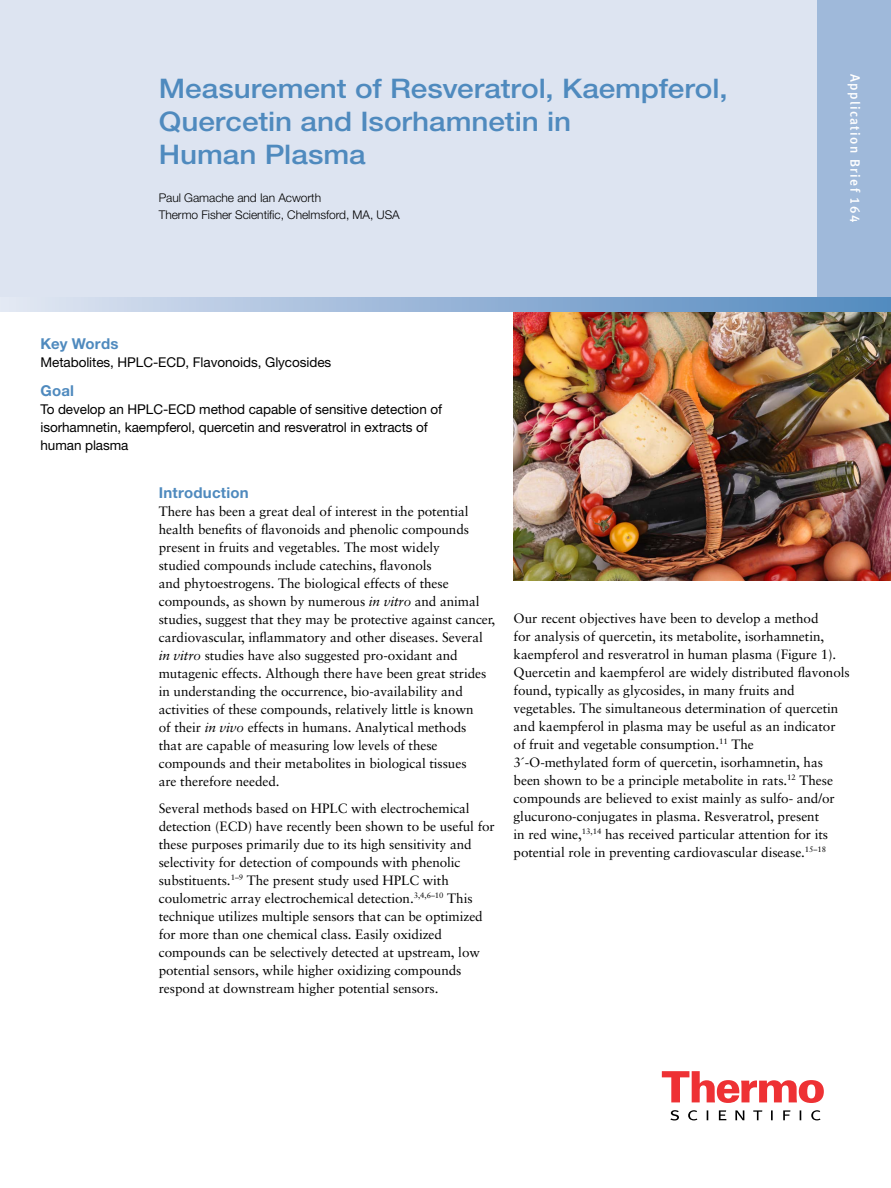
<style>
.page{position:relative;width:891px;height:1188px;background:#fff}
.page>*{position:absolute;margin:0;border:0;box-sizing:border-box;transform-origin:0 0}
.t1{font:500 27px/33px "Helvetica Neue";color:#4f8abe;scale:1.1 1}
.t2{font:700 15px "Helvetica Neue";letter-spacing:.015em;color:#4f8abe}
.t3{font:13.5px/18px "Sabon";letter-spacing:-.005em;color:#000}
.t4{font:13.5px/18px "Helvetica Neue";letter-spacing:-.005em;color:#000}
.t5{font:13.5px "Meta Medium LF";letter-spacing:.1em;color:#fff}
.t6{font:300 12px/16.5px "Helvetica Neue";letter-spacing:-.005em;color:#000}
.s1{font-style:italic}
</style>
<div class="page">
<div style="left:0;top:0;width:891px;height:303px;background:#dde4f1"></div>
<div style="left:817px;top:0;width:74px;height:303px;background:#9fb9da"></div>
<svg style="left:0;top:297px;width:891px;height:15px;background:#98b6d8"></svg>
<svg style="left:662px;top:1071px;width:162px;height:32px"></svg>
<svg style="left:670px;top:1110px;width:151px;height:10px"></svg>
<img style="left:514px;top:312px;width:377px;height:268px">
<h1 class="t1" style="left:159px;top:72px;width:519px">Measurement of Resveratrol, Kaempferol,<br>Quercetin and Isorhamnetin in<br>Human Plasma</h1>
<p class="t6" style="left:159px;top:189px;width:243px">Paul Gamache and Ian Acworth<br>Thermo Fisher Scientific, Chelmsford, MA, USA</p>
<p class="t5" style="left:863px;top:74px;width:150px;rotate:90deg">Application Brief 164</p>
<p class="t2" style="left:40px;top:335px;width:80px">Key Words</p>
<p class="t4" style="left:40px;top:353px;width:292px">Metabolites, HPLC-ECD, Flavonoids, Glycosides</p>
<p class="t2" style="left:40px;top:381px;width:35px">Goal</p>
<p class="t4" style="left:40px;top:400px;width:403px">To develop an HPLC-ECD method capable of sensitive detection of isorhamnetin, kaempferol, quercetin and resveratrol in extracts of human plasma</p>
<p class="t2" style="left:159px;top:483px;width:92px">Introduction</p>
<p class="t3" style="left:159px;top:502px;width:338px">There has been a great deal of interest in the potential health benefits of flavonoids and phenolic compounds present in fruits and vegetables. The most widely<br>studied compounds include catechins, flavonols<br>and phytoestrogens. The biological effects of these compounds, as shown by numerous <span class="s1">in vitro</span> and animal studies, suggest that they may be protective against cancer, cardiovascular, inflammatory and other diseases. Several <span class="s1">in vitro</span> studies have also suggested pro-oxidant and mutagenic effects. Although there have been great strides in understanding the occurrence, bio-availability and activities of these compounds, relatively little is known<br>of their <span class="s1">in vivo</span> effects in humans. Analytical methods<br>that are capable of measuring low levels of these compounds and their metabolites in biological tissues<br>are therefore needed.</p>
<p class="t3" style="left:159px;top:799px;width:338px">Several methods based on HPLC with electrochemical detection (ECD) have recently been shown to be useful for these purposes primarily due to its high sensitivity and selectivity for detection of compounds with phenolic substituents.<sup>1–9</sup> The present study used HPLC with coulometric array electrochemical detection.<sup>3,4,6–10</sup> This technique utilizes multiple sensors that can be optimized for more than one chemical class. Easily oxidized compounds can be selectively detected at upstream, low potential sensors, while higher oxidizing compounds respond at downstream higher potential sensors.</p>
<p class="t3" style="left:514px;top:609px;width:338px">Our recent objectives have been to develop a method<br>for analysis of quercetin, its metabolite, isorhamnetin, kaempferol and resveratrol in human plasma (Figure 1).<br>Quercetin and kaempferol are widely distributed flavonols found, typically as glycosides, in many fruits and vegetables. The simultaneous determination of quercetin and kaempferol in plasma may be useful as an indicator of fruit and vegetable consumption.<sup>11</sup> The 3´-O-methylated form of quercetin, isorhamnetin, has been shown to be a principle metabolite in rats.<sup>12</sup> These compounds are believed to exist mainly as sulfo- and/or glucurono-conjugates in plasma. Resveratrol, present<br>in red wine,<sup>13,14</sup> has received particular attention for its potential role in preventing cardiovascular disease.<sup>15–18</sup></p>
</div>
